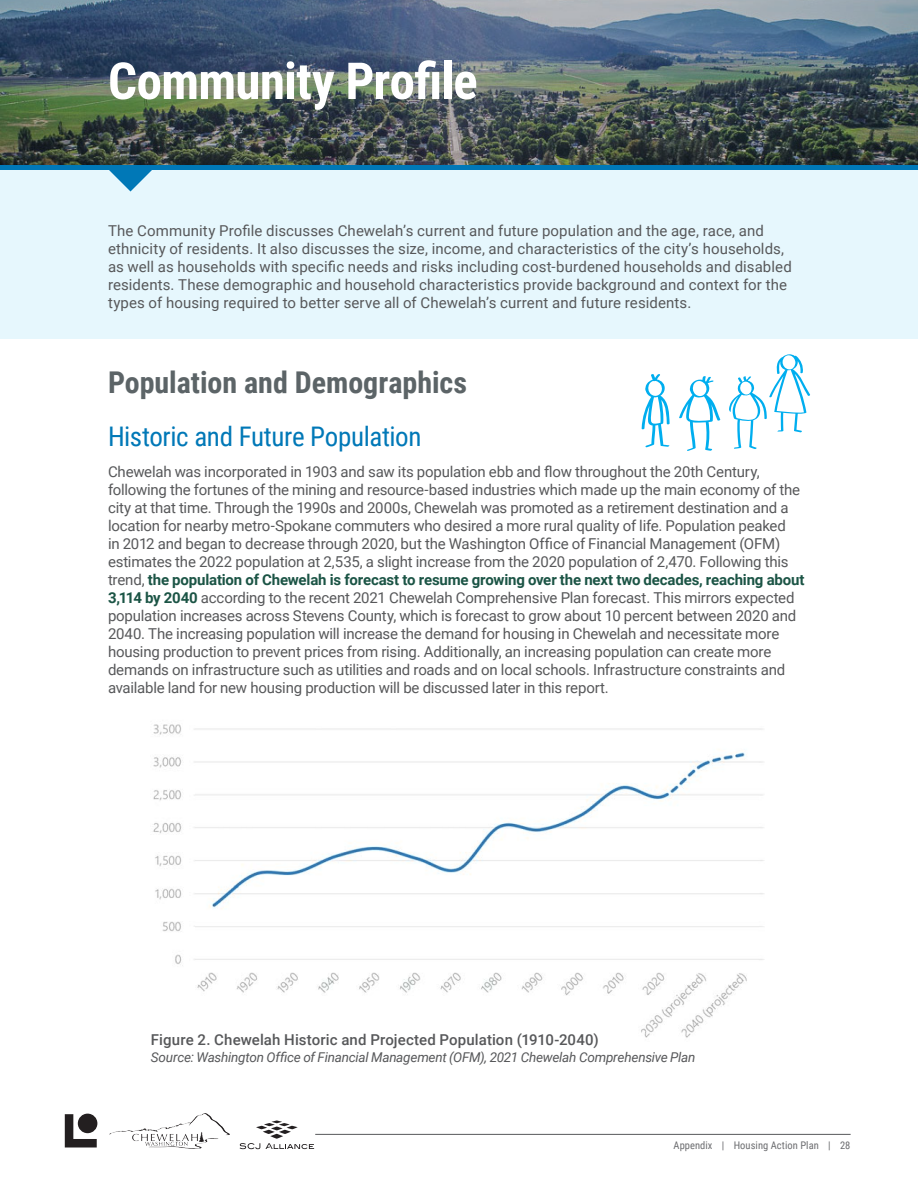
<style>
.page{position:relative;width:918px;height:1188px;background:#fff}
.page>*{position:absolute;margin:0;border:0;box-sizing:border-box;transform-origin:0 0}
.t1{font:700 51px "Roboto Condensed";letter-spacing:-.015em;color:#fff}
.t2{font:700 30px "Roboto Condensed";color:#5c6467}
.t3{font:27px "Roboto Condensed";letter-spacing:-.015em;color:#0078b7}
.t4{font:15px/18px "Roboto";letter-spacing:-.01em;color:#57585a}
.t5{font:500 15px "Roboto";letter-spacing:.005em;color:#57585a}
.t6{font:italic 13.5px "Roboto";letter-spacing:-.02em;color:#57585a}
.t7{font:10.5px "Roboto Condensed";letter-spacing:.005em;color:#6c6d70}
.s1{font-weight:700;color:#1b5445}
</style>
<div class="page">
<hr style="left:316px;top:1134px;width:534px;height:1px;background:#57585a">
<svg style="left:240px;top:1120px;width:74px;height:29px"></svg>
<img style="left:110px;top:1114px;width:119px;height:34px">
<svg style="left:65px;top:1114px;width:32px;height:34px"></svg>
<div style="left:78px;top:1114px;width:19px;height:19px;background:#231f20;border-radius:50%"></div>
<div style="left:0;top:166px;width:918px;height:173px;background:#e6f7fd"></div>
<svg style="left:109px;top:170px;width:43px;height:22px"></svg>
<div style="left:0;top:165px;width:918px;height:5px;background:#0078b7"></div>
<img style="left:0;top:0;width:918px;height:165px">
<img style="left:153px;top:724px;width:611px;height:314px">
<svg style="left:679px;top:376px;width:42px;height:75px"></svg>
<svg style="left:642px;top:374px;width:28px;height:74px"></svg>
<svg style="left:729px;top:354px;width:82px;height:95px"></svg>
<p class="t1" style="left:108px;top:45px;width:371px">Community Profile</p>
<p class="t4" style="left:108px;top:222px;width:685px">The Community Profile discusses Chewelah’s current and future population and the age, race, and ethnicity of residents. It also discusses the size, income, and characteristics of the city’s households, as well as households with specific needs and risks including cost-burdened households and disabled residents. These demographic and household characteristics provide background and context for the types of housing required to better serve all of Chewelah’s current and future residents.</p>
<p class="t2" style="left:108px;top:361px;width:361px">Population and Demographics</p>
<p class="t3" style="left:108px;top:417px;width:315px">Historic and Future Population</p>
<p class="t4" style="left:108px;top:462px;width:698px">Chewelah was incorporated in 1903 and saw its population ebb and flow throughout the 20th Century, following the fortunes of the mining and resource-based industries which made up the main economy of the city at that time. Through the 1990s and 2000s, Chewelah was promoted as a retirement destination and a location for nearby metro-Spokane commuters who desired a more rural quality of life. Population peaked<br>in 2012 and began to decrease through 2020, but the Washington Office of Financial Management (OFM) estimates the 2022 population at 2,535, a slight increase from the 2020 population of 2,470. Following this trend, <span class="s1">the population of Chewelah is forecast to resume growing over the next two decades, reaching about 3,114 by 2040</span> according to the recent 2021 Chewelah Comprehensive Plan forecast. This mirrors expected population increases across Stevens County, which is forecast to grow about 10 percent between 2020 and 2040. The increasing population will increase the demand for housing in Chewelah and necessitate more housing production to prevent prices from rising. Additionally, an increasing population can create more demands on infrastructure such as utilities and roads and on local schools. Infrastructure constraints and available land for new housing production will be discussed later in this report.</p>
<p class="t5" style="left:151px;top:1030px;width:449px">Figure 2. Chewelah Historic and Projected Population (1910-2040)</p>
<p class="t6" style="left:151px;top:1047px;width:546px">Source: Washington Office of Financial Management (OFM), 2021 Chewelah Comprehensive Plan</p>
<p class="t7" style="left:674px;top:1138px;width:178px">Appendix | Housing Action Plan | 28</p>
</div>
